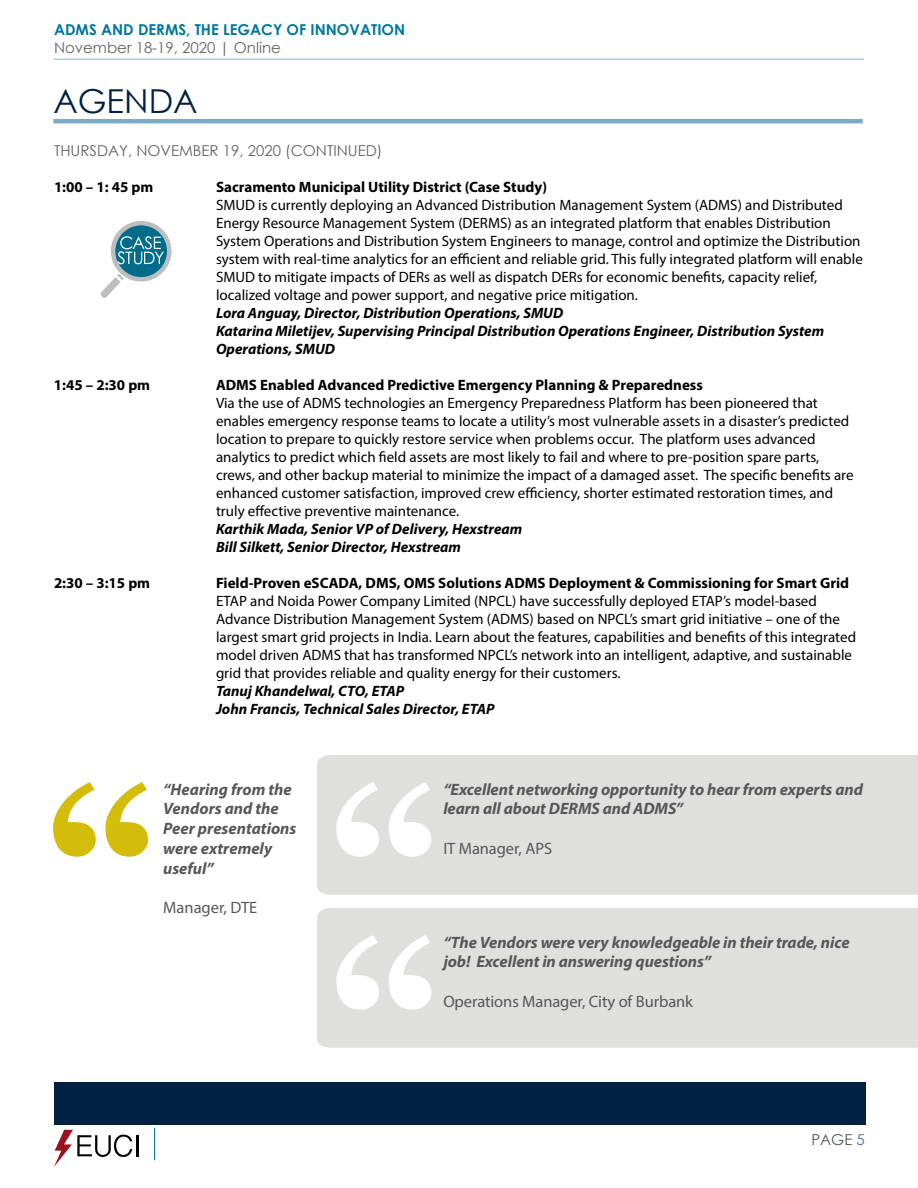
<style>
.page{position:relative;width:918px;height:1188px;background:#fff}
.page>*{position:absolute;margin:0;border:0;box-sizing:border-box;transform-origin:0 0}
.t1{font:33px "Century Gothic";color:#002142}
.t2{font:italic 700 16.5px/19.8px "Myriad Pro";letter-spacing:-.005em;color:#575759}
.t3{font:16.5px "Myriad Pro";letter-spacing:-.005em;color:#575759}
.t4{font:15px/18px "Myriad Pro";color:#000}
.t5{font:italic 700 15px/18px "Myriad Pro";color:#000}
.t6{font:700 15px "Myriad Pro";color:#000}
.t7{font:15px "Century Gothic";color:#636365}
.t8{font:700 15px "Century Gothic";color:#00789b}
.t9{font:15px "Century Gothic";color:#52555b}
.s1{color:#3d6ba7}
</style>
<div class="page">
<hr style="left:54px;top:59px;width:810px;height:1px;background:#3d6ba7">
<hr style="left:137px;top:1135px;width:2px;height:21px;background:#000">
<svg style="left:54px;top:1130px;width:78px;height:37px"></svg>
<hr style="left:154px;top:1128px;width:1px;height:32px;background:#00789b">
<div style="left:54px;top:1082px;width:812px;height:42px;background:#002142"></div>
<hr style="left:53px;top:119px;width:810px;height:4px;background:#7aadc5">
<div style="left:317px;top:755px;width:601px;height:140px;background:#dfe0de"></div>
<svg style="left:336px;top:782px;width:95px;height:75px"></svg>
<svg style="left:53px;top:782px;width:95px;height:75px"></svg>
<div style="left:317px;top:908px;width:601px;height:140px;background:#dfe0de"></div>
<svg style="left:336px;top:935px;width:95px;height:75px"></svg>
<svg style="left:113px;top:223px;width:56px;height:56px"></svg>
<div style="left:111px;top:221px;width:61px;height:61px;border:4px solid #bcbec0;border-radius:50%"></div>
<svg style="left:100px;top:236px;width:64px;height:62px"></svg>
<p class="t8" style="left:54px;top:19px;width:353px">ADMS AND DERMS, THE LEGACY OF INNOVATION</p>
<p class="t7" style="left:54px;top:37px;width:228px">November 18-19, 2020 | Online</p>
<h1 class="t1" style="left:53px;top:78px;width:146px">AGENDA</h1>
<p class="t7" style="left:54px;top:140px;width:330px">THURSDAY, NOVEMBER 19, 2020 (CONTINUED)</p>
<p class="t6" style="left:54px;top:177px;width:101px">1:00 – 1: 45 pm</p>
<p class="t6" style="left:216px;top:177px;width:333px">Sacramento Municipal Utility District (Case Study)</p>
<p class="t4" style="left:216px;top:196px;width:648px">SMUD is currently deploying an Advanced Distribution Management System (ADMS) and Distributed Energy Resource Management System (DERMS) as an integrated platform that enables Distribution System Operations and Distribution System Engineers to manage, control and optimize the Distribution system with real-time analytics for an efficient and reliable grid. This fully integrated platform will enable SMUD to mitigate impacts of DERs as well as dispatch DERs for economic benefits, capacity relief, localized voltage and power support, and negative price mitigation.</p>
<p class="t5" style="left:216px;top:303px;width:610px">Lora Anguay, Director, Distribution Operations, SMUD<br>Katarina Miletijev, Supervising Principal Distribution Operations Engineer, Distribution System<br>Operations, SMUD</p>
<p class="t6" style="left:54px;top:375px;width:98px">1:45 – 2:30 pm</p>
<p class="t6" style="left:216px;top:375px;width:488px">ADMS Enabled Advanced Predictive Emergency Planning &amp; Preparedness</p>
<p class="t4" style="left:216px;top:394px;width:639px">Via the use of ADMS technologies an Emergency Preparedness Platform has been pioneered that enables emergency response teams to locate a utility’s most vulnerable assets in a disaster’s predicted location to prepare to quickly restore service when problems occur. The platform uses advanced analytics to predict which field assets are most likely to fail and where to pre-position spare parts, crews, and other backup material to minimize the impact of a damaged asset. The specific benefits are enhanced customer satisfaction, improved crew efficiency, shorter estimated restoration times, and truly effective preventive maintenance.</p>
<p class="t5" style="left:216px;top:519px;width:308px">Karthik Mada, Senior VP of Delivery, Hexstream<br>Bill Silkett, Senior Director, Hexstream</p>
<p class="t6" style="left:54px;top:573px;width:98px">2:30 – 3:15 pm</p>
<p class="t6" style="left:216px;top:573px;width:635px">Field-Proven eSCADA, DMS, OMS Solutions ADMS Deployment &amp; Commissioning for Smart Grid</p>
<p class="t4" style="left:216px;top:592px;width:642px">ETAP and Noida Power Company Limited (NPCL) have successfully deployed ETAP’s model-based Advance Distribution Management System (ADMS) based on NPCL’s smart grid initiative – one of the largest smart grid projects in India. Learn about the features, capabilities and benefits of this integrated model driven ADMS that has transformed NPCL’s network into an intelligent, adaptive, and sustainable grid that provides reliable and quality energy for their customers.</p>
<p class="t5" style="left:216px;top:681px;width:280px">Tanuj Khandelwal, CTO, ETAP<br>John Francis, Technical Sales Director, ETAP</p>
<p class="t2" style="left:163px;top:779px;width:135px">“Hearing from the<br>Vendors and the<br>Peer presentations were extremely useful”</p>
<p class="t3" style="left:163px;top:898px;width:96px">Manager, DTE</p>
<p class="t2" style="left:443px;top:779px;width:421px">“Excellent networking opportunity to hear from experts and learn all about DERMS and ADMS”</p>
<p class="t3" style="left:443px;top:838px;width:110px">IT Manager, APS</p>
<p class="t2" style="left:443px;top:932px;width:408px">“The Vendors were very knowledgeable in their trade, nice job! Excellent in answering questions”</p>
<p class="t3" style="left:443px;top:991px;width:251px">Operations Manager, City of Burbank</p>
<p class="t9" style="left:811px;top:1129px;width:55px">PAGE <span class="s1">5</span></p>
</div>
